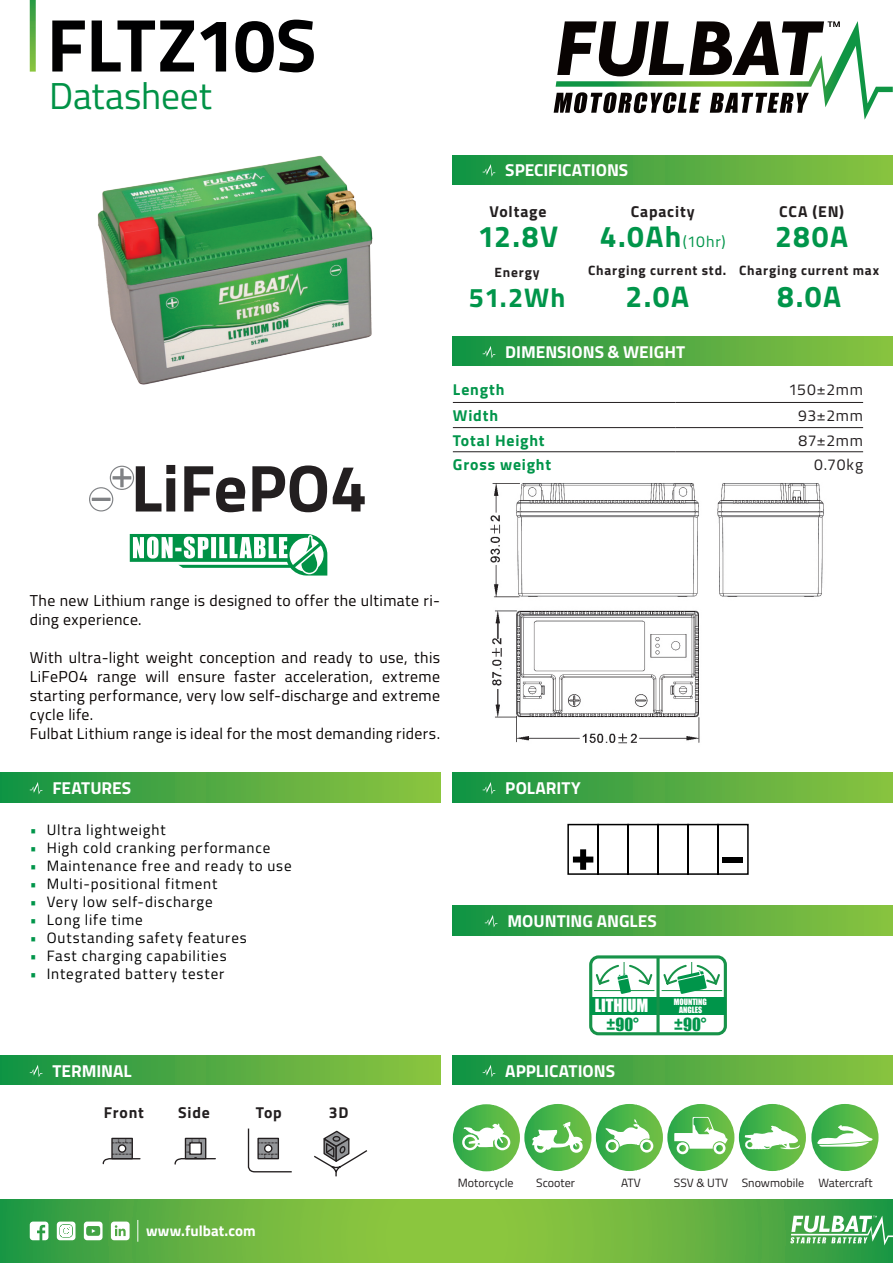
<style>
.page{position:relative;width:893px;height:1263px;background:#fff}
.page>*{position:absolute;margin:0;border:0;box-sizing:border-box;transform-origin:0 0}
.t1{font:700 75px "Titillium";letter-spacing:-.02em;color:#000001}
.t2{font:700 66.45px "Titillium";color:#231f20}
.t3{font:37.5px "Titillium";letter-spacing:-.005em;color:#009246}
.t4{font:700 30px "Titillium";letter-spacing:.045em;color:#00954a}
.t5{font:700 27px "Titillium";color:#00954a}
.t6{font:700 17.25px "Titillium";color:#fff}
.t7{font:16.65px "Impact";color:#00954a}
.t8{font:16.65px "Impact";color:#fff}
.t9{font:15.75px/18.9px "Titillium";letter-spacing:.025em;color:#080302}
.t10{font:700 15.75px "Titillium";letter-spacing:.05em;color:#231f20}
.t11{font:700 15.75px "Titillium";letter-spacing:.055em;color:#00954a}
.t12{font:15.75px "Titillium";letter-spacing:.045em;color:#231f20}
.t13{font:15.75px "Titillium";color:#00954a}
.t14{font:15px "Titillium";letter-spacing:.055em;color:#000001}
.t15{font:700 15px "Titillium Web";letter-spacing:.005em;color:#fff}
.t16{font:700 13.5px "Titillium";letter-spacing:.06em;color:#231f20}
.t17{font:12px "Titillium";color:#231f20}
.t18{font:7.95px/7.5px "Impact";color:#fff;text-align:center}
.s1{font-weight:700;font-size:30px}
.s2{color:#00954a}
</style>
<div class="page">
<svg style="left:0;top:1199px;width:893px;height:64px;background:#68b441"></svg>
<svg style="left:30px;top:1221px;width:18px;height:19px"></svg>
<svg style="left:57px;top:1221px;width:18px;height:19px"></svg>
<svg style="left:84px;top:1221px;width:19px;height:19px"></svg>
<svg style="left:111px;top:1221px;width:19px;height:19px"></svg>
<svg style="left:137px;top:1220px;width:1px;height:22px"></svg>
<svg style="left:790px;top:1215px;width:103px;height:30px"></svg>
<svg style="left:30px;top:0;width:6px;height:72px"></svg>
<svg style="left:554px;top:21px;width:339px;height:99px"></svg>
<svg style="left:89px;top:466px;width:45px;height:45px"></svg>
<div style="left:453px;top:155px;width:440px;height:29px;background:linear-gradient(to right,#159345,#8dc240)"></div>
<svg style="left:483px;top:164px;width:12px;height:13px"></svg>
<hr style="left:453px;top:402px;width:222px;height:1px;background:#231f20">
<hr style="left:675px;top:402px;width:188px;height:1px;background:#231f20">
<hr style="left:453px;top:427px;width:222px;height:1px;background:#231f20">
<hr style="left:675px;top:427px;width:188px;height:1px;background:#231f20">
<hr style="left:453px;top:451px;width:222px;height:1px;background:#231f20">
<hr style="left:675px;top:451px;width:188px;height:1px;background:#231f20">
<div style="left:453px;top:337px;width:440px;height:29px;background:linear-gradient(to right,#159345,#8dc240)"></div>
<svg style="left:483px;top:346px;width:12px;height:12px"></svg>
<div style="left:453px;top:773px;width:440px;height:29px;background:linear-gradient(to right,#159345,#8dc240)"></div>
<svg style="left:483px;top:782px;width:12px;height:12px"></svg>
<div style="left:0;top:773px;width:440px;height:29px;background:linear-gradient(to right,#159345,#90c440)"></div>
<svg style="left:30px;top:782px;width:12px;height:12px"></svg>
<img style="left:97px;top:155px;width:276px;height:229px">
<svg style="left:130px;top:534px;width:197px;height:41px"></svg>
<svg style="left:567px;top:823px;width:182px;height:52px"></svg>
<div style="left:723px;top:856px;width:20px;height:6px;background:#000"></div>
<div style="left:453px;top:1056px;width:440px;height:29px;background:linear-gradient(to right,#159345,#8dc240)"></div>
<svg style="left:483px;top:1065px;width:12px;height:12px"></svg>
<div style="left:453px;top:906px;width:440px;height:29px;background:linear-gradient(to right,#159345,#8dc240)"></div>
<svg style="left:485px;top:915px;width:12px;height:12px"></svg>
<div style="left:0;top:1056px;width:440px;height:29px;background:linear-gradient(to right,#159345,#90c440)"></div>
<svg style="left:30px;top:1065px;width:12px;height:12px"></svg>
<div style="left:185px;top:1138px;width:21px;height:21px;background:#939598"></div>
<div style="left:185px;top:1138px;width:21px;height:21px;border:1px solid #231f20"></div>
<svg style="left:185px;top:1138px;width:15px;height:7px"></svg>
<div style="left:190px;top:1143px;width:11px;height:11px;background:#fff"></div>
<div style="left:189px;top:1142px;width:13px;height:13px;border:1px solid #231f20"></div>
<svg style="left:174px;top:1151px;width:42px;height:14px"></svg>
<svg style="left:314px;top:1130px;width:54px;height:47px"></svg>
<svg style="left:247px;top:1128px;width:45px;height:45px"></svg>
<svg style="left:113px;top:1143px;width:18px;height:10px"></svg>
<div style="left:111px;top:1138px;width:22px;height:21px;border:1px solid #231f20"></div>
<svg style="left:119px;top:1145px;width:7px;height:7px"></svg>
<div style="left:118px;top:1144px;width:8px;height:9px;border:1px solid #231f20;border-radius:50%"></div>
<svg style="left:112px;top:1138px;width:20px;height:5px"></svg>
<svg style="left:102px;top:1153px;width:39px;height:12px"></svg>
<svg style="left:453px;top:1104px;width:425px;height:67px"></svg>
<div style="left:589px;top:955px;width:138px;height:80px;border:3px solid #179349;border-radius:8px"></div>
<div style="left:590px;top:997px;width:136px;height:17px;background:#00954a"></div>
<svg style="left:656px;top:957px;width:4px;height:77px"></svg>
<svg style="left:594px;top:962px;width:60px;height:32px"></svg>
<svg style="left:662px;top:962px;width:60px;height:32px"></svg>
<img style="left:490px;top:483px;width:334px;height:261px">
<h1 class="t1" style="left:47px;top:-12px;width:271px">FLTZ10S</h1>
<h3 class="t3" style="left:49px;top:68px;width:164px">Datasheet</h3>
<h2 class="t2" style="left:131px;top:437px;width:238px">LiFePO4</h2>
<p class="t6" style="left:505px;top:157px;width:125px">SPECIFICATIONS</p>
<p class="t10" style="left:489px;top:199px;width:58px">Voltage</p>
<p class="t10" style="left:631px;top:199px;width:66px">Capacity</p>
<p class="t10" style="left:779px;top:199px;width:66px">CCA (EN)</p>
<h3 class="t4" style="left:478px;top:213px;width:82px">12.8V</h3>
<p class="t13" style="left:600px;top:230px;width:128px"><span class="s1">4.0Ah</span>(10hr)</p>
<h3 class="t4" style="left:775px;top:213px;width:74px">280A</h3>
<p class="t16" style="left:495px;top:262px;width:47px">Energy</p>
<p class="t16" style="left:588px;top:260px;width:292px">Charging current std. Charging current max</p>
<h3 class="t5" style="left:469px;top:276px;width:98px">51.2Wh</h3>
<h3 class="t4" style="left:625px;top:273px;width:65px">2.0A</h3>
<h3 class="t4" style="left:777px;top:273px;width:65px">8.0A</h3>
<p class="t6" style="left:505px;top:339px;width:181px">DIMENSIONS &amp; WEIGHT</p>
<p class="t11" style="left:453px;top:378px;width:53px">Length</p>
<p class="t12" style="left:788px;top:378px;width:76px">150±2mm</p>
<p class="t11" style="left:453px;top:403px;width:47px">Width</p>
<p class="t12" style="left:798px;top:404px;width:67px">93±2mm</p>
<p class="t11" style="left:453px;top:428px;width:93px">Total Height</p>
<p class="t12" style="left:798px;top:428px;width:66px">87±2mm</p>
<p class="t11" style="left:453px;top:453px;width:100px">Gross weight</p>
<p class="t12" style="left:814px;top:453px;width:50px">0.70kg</p>
<p class="t9" style="left:30px;top:591px;width:412px">The new Lithium range is designed to offer the ultimate ri&shy;ding experience.</p>
<p class="t9" style="left:30px;top:647px;width:412px">With ultra-light weight conception and ready to use, this LiFePO4 range will ensure faster acceleration, extreme starting performance, very low self-discharge and extreme cycle life.<br>Fulbat Lithium range is ideal for the most demanding riders.</p>
<p class="t6" style="left:52px;top:775px;width:80px">FEATURES</p>
<p class="t14" style="left:30px;top:818px;width:137px"><span class="s2">•</span> Ultra lightweight</p>
<p class="t14" style="left:30px;top:836px;width:242px"><span class="s2">•</span> High cold cranking performance</p>
<p class="t14" style="left:30px;top:854px;width:263px"><span class="s2">•</span> Maintenance free and ready to use</p>
<p class="t14" style="left:30px;top:872px;width:189px"><span class="s2">•</span> Multi-positional fitment</p>
<p class="t14" style="left:30px;top:890px;width:184px"><span class="s2">•</span> Very low self-discharge</p>
<p class="t14" style="left:30px;top:908px;width:114px"><span class="s2">•</span> Long life time</p>
<p class="t14" style="left:30px;top:926px;width:219px"><span class="s2">•</span> Outstanding safety features</p>
<p class="t14" style="left:30px;top:944px;width:198px"><span class="s2">•</span> Fast charging capabilities</p>
<p class="t14" style="left:30px;top:962px;width:196px"><span class="s2">•</span> Integrated battery tester</p>
<p class="t6" style="left:52px;top:1057px;width:81px">TERMINAL</p>
<p class="t10" style="left:104px;top:1100px;width:42px">Front</p>
<p class="t10" style="left:178px;top:1100px;width:33px">Side</p>
<p class="t10" style="left:256px;top:1100px;width:27px">Top</p>
<p class="t10" style="left:329px;top:1100px;width:21px">3D</p>
<p class="t6" style="left:505px;top:775px;width:77px">POLARITY</p>
<p class="t6" style="left:507px;top:908px;width:151px">MOUNTING ANGLES</p>
<p class="t18" style="left:674px;top:998px;width:35px">MOUNTING<br>ANGLES</p>
<p class="t8" style="left:595px;top:993px;width:55px">LITHIUM</p>
<p class="t7" style="left:607px;top:1011px;width:34px">±90°</p>
<p class="t7" style="left:674px;top:1011px;width:34px">±90°</p>
<p class="t6" style="left:505px;top:1057px;width:111px">APPLICATIONS</p>
<p class="t15" style="left:146px;top:1219px;width:111px">www.fulbat.com</p>
<p class="t17" style="left:458px;top:1174px;width:57px">Motorcycle</p>
<p class="t17" style="left:536px;top:1174px;width:40px">Scooter</p>
<p class="t17" style="left:818px;top:1174px;width:56px">Watercraft</p>
<p class="t17" style="left:621px;top:1174px;width:21px">ATV</p>
<p class="t17" style="left:674px;top:1174px;width:132px">SSV &amp; UTV Snowmobile</p>
</div>
